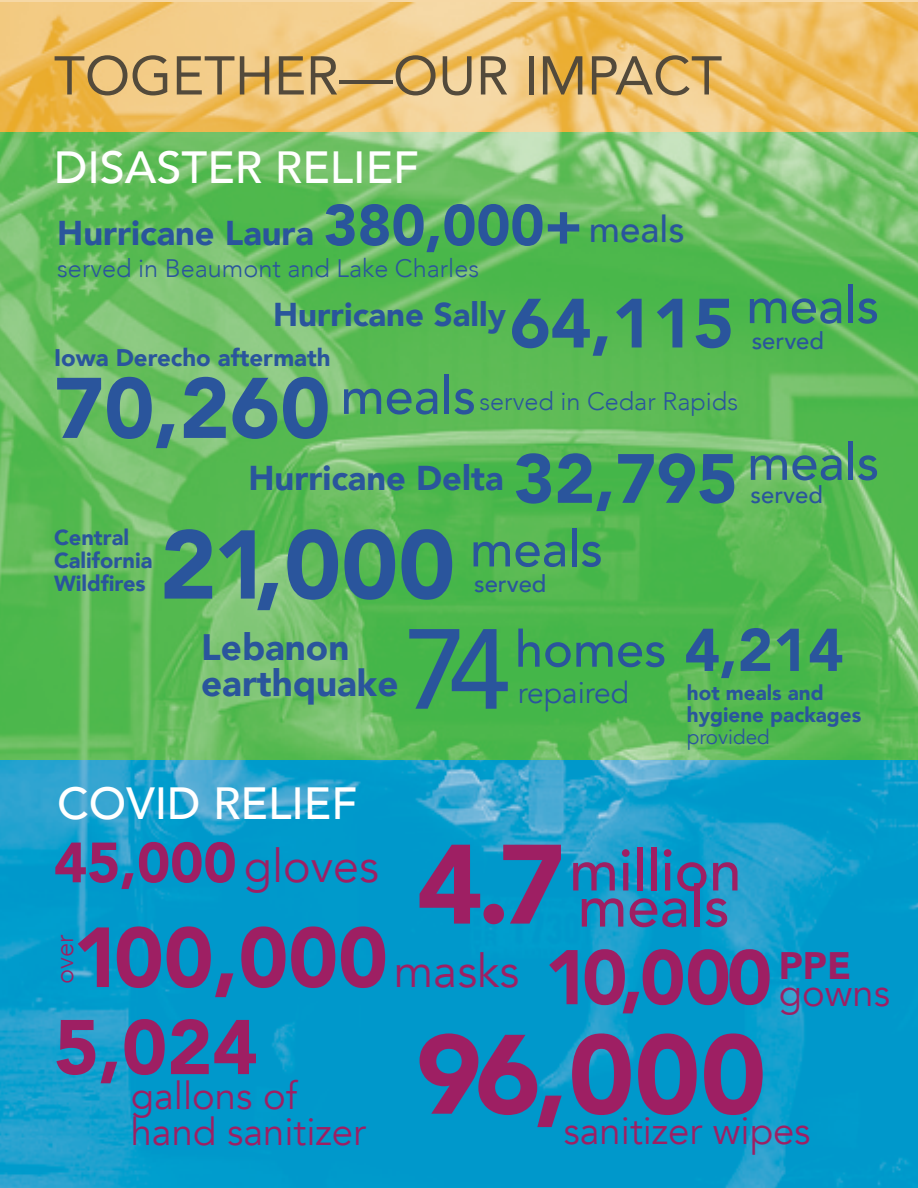
<style>
.page{position:relative;width:918px;height:1188px;background:#fff}
.page>*{position:absolute;margin:0;border:0;box-sizing:border-box;transform-origin:0 0}
.t1{font:500 112.5px "Avenir";color:#2a559c}
.t2{font:900 111.45px/190.1px "Avenir";color:#9e1f63}
.t3{font:900 96.45px "Avenir";color:#2a559c}
.t4{font:900 84.9px "Avenir";color:#2a559c}
.t5{font:900 84.15px "Avenir";color:#9e1f63}
.t6{font:900 76.5px "Avenir";color:#9e1f63}
.t7{font:900 68.85px "Avenir";color:#2a559c}
.t8{font:900 59.7px "Avenir";color:#2a559c}
.t9{font:500 58.2px "Avenir";color:#9e1f63}
.t10{font:900 56.1px "Avenir";color:#9e1f63}
.t11{font:54px "Avenir";color:#534a3b}
.t12{font:500 50.55px "Avenir";color:#2a559c}
.t13{font:500 45px "Avenir";color:#fff}
.t14{font:38.25px/36px "Avenir";color:#9e1f63}
.t15{font:900 36.75px/36px "Avenir";color:#2a559c}
.t16{font:900 34.5px "Avenir";color:#2a559c}
.t17{font:900 33px "Avenir";color:#2a559c}
.t18{font:30px "Avenir";color:#2a559c}
.t19{font:300 25.5px "Avenir";color:#9e1f63}
.t20{font:300 25.2px "Avenir";color:#2a559c}
.t21{font:900 24px "Avenir";color:#2a559c}
.t22{font:500 23.85px "Avenir";color:#2a559c}
.t23{font:900 21.75px/23px "Avenir";color:#2a559c}
.t24{font:900 20.7px/21.8px "Avenir";color:#2a559c}
.t25{font:20.7px "Avenir";color:#2a559c}
.s1{font-size:57.3px}
.s2{font-weight:500;font-size:36.75px}
.s3{font-size:68.85px}
.s4{font-weight:400;font-size:46.5px}
</style>
<div class="page">
<img style="left:0;top:132px;width:918px;height:628px">
<img style="left:0;top:760px;width:918px;height:428px">
<img style="left:0;top:2px;width:918px;height:130px">
<h3 class="t11" style="left:54px;top:32px;width:670px">TOGETHER—OUR IMPACT</h3>
<h3 class="t13" style="left:54px;top:129px;width:367px">DISASTER RELIEF</h3>
<p class="t16" style="left:57px;top:204px;width:629px">Hurricane Laura <span class="s1">380,000+</span> <span class="s2">meals</span></p>
<p class="t20" style="left:57px;top:253px;width:423px">served in Beaumont and Lake Charles</p>
<h3 class="t7" style="left:510px;top:265px;width:371px">64,115 <sup>meals</sup></h3>
<p class="t17" style="left:273px;top:286px;width:234px">Hurricane Sally</p>
<p class="t22" style="left:752px;top:320px;width:74px">served</p>
<p class="t21" style="left:54px;top:337px;width:278px">Iowa Derecho aftermath</p>
<h3 class="t4" style="left:54px;top:336px;width:424px">70,260 <sup>meals</sup></h3>
<p class="t20" style="left:480px;top:386px;width:260px">served in Cedar Rapids</p>
<p class="t16" style="left:249px;top:449px;width:632px">Hurricane Delta <span class="s3">32,795</span> <sup>meals</sup></p>
<p class="t22" style="left:751px;top:474px;width:74px">served</p>
<p class="t23" style="left:54px;top:525px;width:100px">Central<br>California<br>Wildfires</p>
<h3 class="t3" style="left:160px;top:482px;width:445px">21,000 <sup>meals</sup></h3>
<p class="t22" style="left:474px;top:563px;width:74px">served</p>
<p class="t15" style="left:201px;top:628px;width:199px">Lebanon earthquake</p>
<h1 class="t1" style="left:405px;top:572px;width:107px">74</h1>
<h3 class="t12" style="left:515px;top:605px;width:153px">homes</h3>
<p class="t18" style="left:518px;top:675px;width:113px">repaired</p>
<h3 class="t13" style="left:57px;top:765px;width:302px">COVID RELIEF</h3>
<h3 class="t8" style="left:685px;top:599px;width:160px">4,214</h3>
<p class="t24" style="left:687px;top:681px;width:176px">hot meals and hygiene packages</p>
<p class="t25" style="left:687px;top:724px;width:84px">provided</p>
<h3 class="t10" style="left:54px;top:815px;width:326px">45,000 <span class="s4">gloves</span></h3>
<h2 class="t2" style="left:416px;top:787px;width:352px">4.7<br>96,000</h2>
<h3 class="t9" style="left:569px;top:820px;width:174px">million</h3>
<h3 class="t9" style="left:578px;top:856px;width:153px">meals</h3>
<h3 class="t5" style="left:73px;top:886px;width:448px">100,000<span class="s4">masks</span></h3>
<p class="t19" style="left:49px;top:984px;width:51px;rotate:-90deg">over</p>
<h3 class="t6" style="left:544px;top:912px;width:308px">10,000 <sup>PPE</sup></h3>
<p class="t14" style="left:779px;top:976px;width:113px">gowns</p>
<h3 class="t6" style="left:54px;top:982px;width:205px">5,024</h3>
<p class="t14" style="left:131px;top:1078px;width:237px">gallons of hand sanitizer</p>
<p class="t14" style="left:564px;top:1114px;width:249px">sanitizer wipes</p>
</div>
